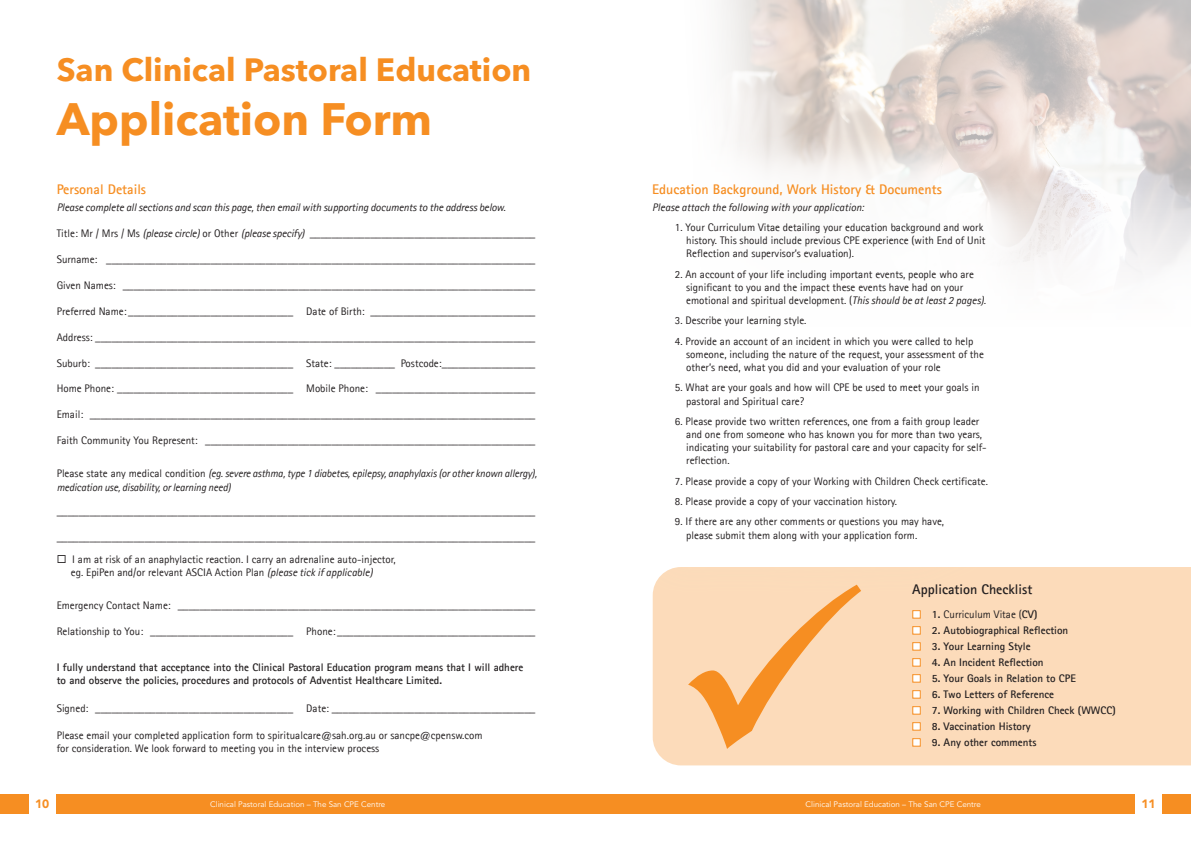
<style>
.page{position:relative;width:1191px;height:842px;background:#fff}
.page>*{position:absolute;margin:0;border:0;box-sizing:border-box;transform-origin:0 0}
.t1{font:700 45px "Avenir Next LT Pro";color:#f68e22}
.t2{font:700 32px "Avenir Next LT Pro";color:#f68e22}
.t3{font:700 14px "Agfa Rotis Sans Serif";color:#f68e22}
.t4{font:700 14px "Agfa Rotis Sans Serif";color:#231f20}
.t5{font:900 12px "Avenir LT Pro";color:#f68e22}
.t6{font:11px/13.2px "Agfa Rotis Sans Serif";color:#231f20}
.t7{font:700 11px/13.2px "Agfa Rotis Sans Serif";color:#231f20}
.t8{font:italic 11px/13.2px "Agfa Rotis Sans Serif";letter-spacing:-.01em;color:#231f20}
.t9{font:8px "Avenir LT Pro";color:#fff}
.s1{font-style:italic}
.s2{font-style:normal}
.s3{font-weight:700}
</style>
<div class="page">
<div style="left:56px;top:794px;width:539px;height:20px;background:#f68e22"></div>
<div style="left:0;top:794px;width:28px;height:19px;background:#f68e22"></div>
<div style="left:595px;top:794px;width:539px;height:20px;background:#f68e22"></div>
<div style="left:1162px;top:794px;width:29px;height:20px;background:#f68e22"></div>
<img style="left:721px;top:0;width:470px;height:273px">
<div style="left:599px;top:130px;width:441px;height:465px;background:#fff"></div>
<div style="left:652px;top:567px;width:539px;height:198px;background:#fcdbba"></div>
<div style="left:912px;top:611px;width:8px;height:7px;background:#fff"></div>
<div style="left:912px;top:610px;width:8px;height:9px;border:1px solid #f68e22"></div>
<div style="left:912px;top:627px;width:8px;height:7px;background:#fff"></div>
<div style="left:912px;top:626px;width:8px;height:9px;border:1px solid #f68e22"></div>
<div style="left:912px;top:643px;width:8px;height:7px;background:#fff"></div>
<div style="left:912px;top:642px;width:8px;height:9px;border:1px solid #f68e22"></div>
<div style="left:912px;top:659px;width:8px;height:7px;background:#fff"></div>
<div style="left:912px;top:658px;width:8px;height:9px;border:1px solid #f68e22"></div>
<div style="left:912px;top:675px;width:8px;height:7px;background:#fff"></div>
<div style="left:912px;top:674px;width:8px;height:9px;border:1px solid #f68e22"></div>
<div style="left:912px;top:691px;width:8px;height:7px;background:#fff"></div>
<div style="left:912px;top:690px;width:8px;height:9px;border:1px solid #f68e22"></div>
<div style="left:912px;top:707px;width:8px;height:7px;background:#fff"></div>
<div style="left:912px;top:706px;width:8px;height:9px;border:1px solid #f68e22"></div>
<div style="left:912px;top:723px;width:8px;height:7px;background:#fff"></div>
<div style="left:912px;top:722px;width:8px;height:9px;border:1px solid #f68e22"></div>
<div style="left:912px;top:739px;width:8px;height:7px;background:#fff"></div>
<div style="left:912px;top:738px;width:8px;height:9px;border:1px solid #f68e22"></div>
<svg style="left:688px;top:585px;width:173px;height:164px;background:#facd9e"></svg>
<p class="t2" style="left:57px;top:50px;width:476px">San Clinical Pastoral Education</p>
<p class="t1" style="left:57px;top:92px;width:377px">Application Form</p>
<p class="t3" style="left:57px;top:180px;width:91px">Personal Details</p>
<p class="t8" style="left:57px;top:201px;width:450px">Please complete all sections and scan this page, then email with supporting documents to the address below.</p>
<p class="t6" style="left:57px;top:226px;width:480px">Title: Mr / Mrs / Ms <span class="s1">(please circle)</span> or Other <span class="s1">(please specify)</span> _________________________________________</p>
<p class="t6" style="left:57px;top:252px;width:480px">Surname: ______________________________________________________________________________</p>
<p class="t6" style="left:57px;top:278px;width:480px">Given Names: ___________________________________________________________________________</p>
<p class="t6" style="left:57px;top:304px;width:480px">Preferred Name: ______________________________ Date of Birth: ______________________________</p>
<p class="t6" style="left:57px;top:330px;width:480px">Address: ________________________________________________________________________________</p>
<p class="t6" style="left:57px;top:356px;width:480px">Suburb: ____________________________________ State: ___________ Postcode:_________________</p>
<p class="t6" style="left:57px;top:382px;width:480px">Home Phone: ________________________________ Mobile Phone: _____________________________</p>
<p class="t6" style="left:57px;top:408px;width:480px">Email: _________________________________________________________________________________</p>
<p class="t6" style="left:57px;top:434px;width:480px">Faith Community You Represent: ____________________________________________________________</p>
<p class="t8" style="left:57px;top:467px;width:482px"><span class="s2">Please state any medical condition</span> (eg. severe asthma, type 1 diabetes, epilepsy, anaphylaxis (or other known allergy), medication use, disability, or learning need)</p>
<p class="t6" style="left:57px;top:505px;width:480px">_______________________________________________________________________________________</p>
<p class="t6" style="left:57px;top:531px;width:480px">_______________________________________________________________________________________</p>
<p class="t6" style="left:71px;top:552px;width:326px;text-indent:-14px">◻ I am at risk of an anaphylactic reaction. I carry an adrenaline auto-injector, eg. EpiPen and/or relevant ASCIA Action Plan <span class="s1">(please tick if applicable)</span></p>
<p class="t6" style="left:57px;top:599px;width:480px">Emergency Contact Name: _________________________________________________________________</p>
<p class="t6" style="left:57px;top:625px;width:480px">Relationship to You: __________________________ Phone: ____________________________________</p>
<p class="t7" style="left:57px;top:660px;width:468px">I fully understand that acceptance into the Clinical Pastoral Education program means that I will adhere to and observe the policies, procedures and protocols of Adventist Healthcare Limited.</p>
<p class="t6" style="left:57px;top:701px;width:480px">Signed: ____________________________________ Date: _____________________________________</p>
<p class="t6" style="left:57px;top:728px;width:427px">Please email your completed application form to spiritualcare@sah.org.au or sancpe@cpensw.com for consideration. We look forward to meeting you in the interview process</p>
<p class="t3" style="left:652px;top:180px;width:291px">Education Background, Work History &amp; Documents</p>
<p class="t8" style="left:652px;top:201px;width:213px">Please attach the following with your application:</p>
<p class="t6" style="left:686px;top:221px;width:301px;text-indent:-11px">1. Your Curriculum Vitae detailing your education background and work history. This should include previous CPE experience (with End of Unit<br>Reflection and supervisor’s evaluation).</p>
<p class="t6" style="left:686px;top:267px;width:301px;text-indent:-11px">2. An account of your life including important events, people who are significant to you and the impact these events have had on your emotional and spiritual development. (<span class="s1">This should be at least 2 pages).</span></p>
<p class="t6" style="left:675px;top:314px;width:133px">3. Describe your learning style.</p>
<p class="t6" style="left:686px;top:334px;width:299px;text-indent:-11px">4. Provide an account of an incident in which you were called to help someone, including the nature of the request, your assessment of the other’s need, what you did and your evaluation of your role</p>
<p class="t6" style="left:686px;top:381px;width:295px;text-indent:-11px">5. What are your goals and how will CPE be used to meet your goals in pastoral and Spiritual care?</p>
<p class="t6" style="left:686px;top:414px;width:302px;text-indent:-11px">6. Please provide two written references, one from a faith group leader and one from someone who has known you for more than two years, indicating your suitability for pastoral care and your capacity for self&shy;reflection.</p>
<p class="t6" style="left:675px;top:474px;width:314px">7. Please provide a copy of your Working with Children Check certificate.</p>
<p class="t6" style="left:675px;top:495px;width:224px">8. Please provide a copy of your vaccination history.</p>
<p class="t6" style="left:686px;top:515px;width:259px;text-indent:-11px">9. If there are any other comments or questions you may have, please submit them along with your application form.</p>
<p class="t4" style="left:912px;top:580px;width:122px">Application Checklist</p>
<p class="t6" style="left:931px;top:608px;width:107px"><span class="s3">1.</span> Curriculum Vitae (<span class="s3">CV)</span></p>
<p class="t7" style="left:931px;top:624px;width:138px">2. Autobiographical Reflection</p>
<p class="t7" style="left:931px;top:640px;width:100px">3. Your Learning Style</p>
<p class="t7" style="left:931px;top:656px;width:113px">4. An Incident Reflection</p>
<p class="t7" style="left:931px;top:672px;width:146px">5. Your Goals in Relation to CPE</p>
<p class="t7" style="left:931px;top:688px;width:124px">6. Two Letters of Reference</p>
<p class="t7" style="left:931px;top:704px;width:186px">7. Working with Children Check (WWCC)</p>
<p class="t7" style="left:931px;top:720px;width:100px">8. Vaccination History</p>
<p class="t7" style="left:931px;top:736px;width:106px">9. Any other comments</p>
<p class="t5" style="left:35px;top:797px;width:16px">10</p>
<p class="t9" style="left:210px;top:799px;width:177px">Clinical Pastoral Education – The San CPE Centre</p>
<p class="t9" style="left:805px;top:799px;width:177px">Clinical Pastoral Education – The San CPE Centre</p>
<p class="t5" style="left:1141px;top:797px;width:16px">11</p>
</div>
